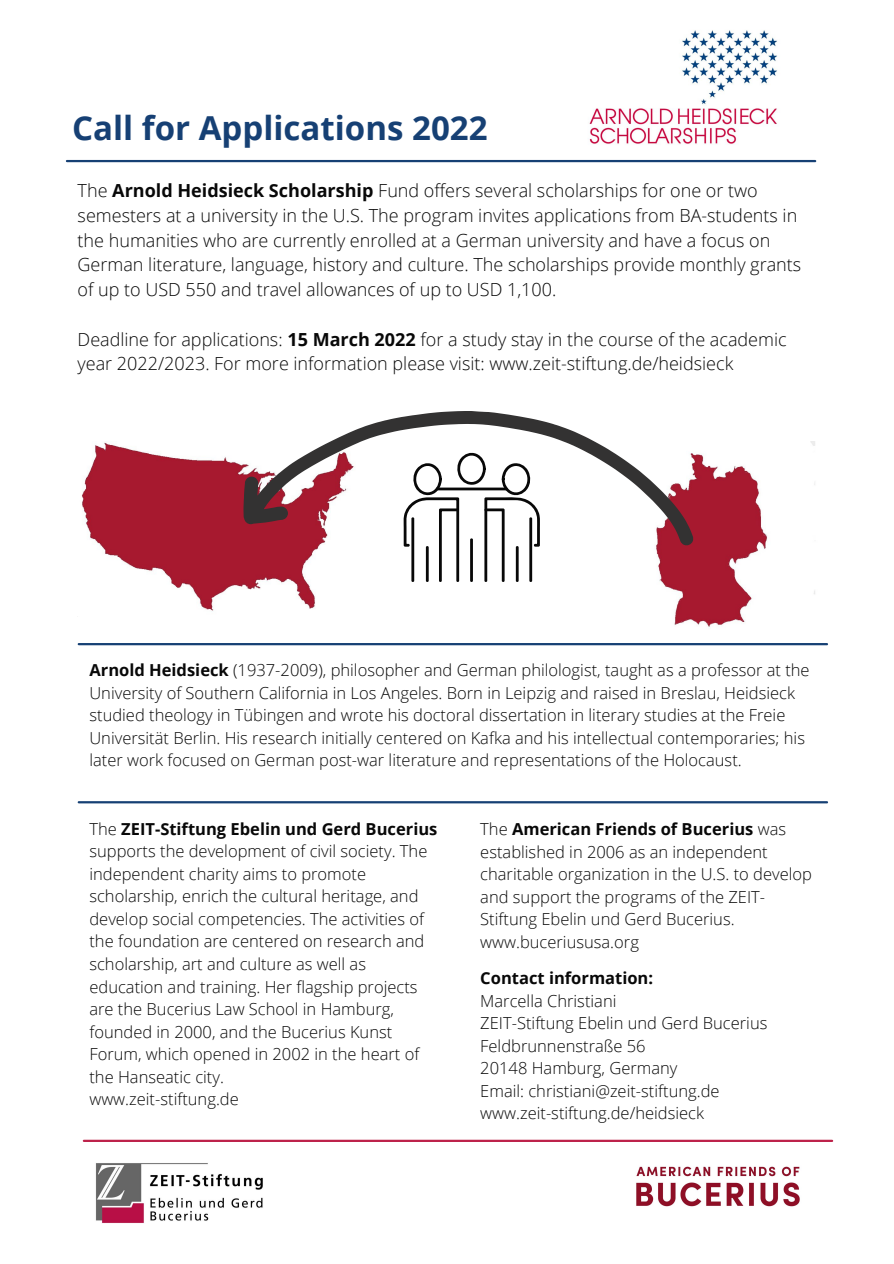
<style>
.page{position:relative;width:894px;height:1264px;background:#fff}
.page>*{position:absolute;margin:0;border:0;box-sizing:border-box;transform-origin:0 0}
.t1{font:700 33px "Open Sans";color:#164074}
.t2{font:300 18px/24.8px "Open Sans";color:#080808}
.t3{font:300 16.5px/22.5px "Open Sans";color:#080808}
.t4{font:700 16.5px "Open Sans";color:#080808}
.s1{font-weight:700}
</style>
<div class="page">
<img style="left:95px;top:1163px;width:168px;height:60px">
<img style="left:636px;top:1166px;width:164px;height:41px">
<img style="left:82px;top:442px;width:238px;height:169px">
<img style="left:656px;top:441px;width:159px;height:186px">
<svg style="left:242px;top:411px;width:455px;height:135px"></svg>
<img style="left:589px;top:30px;width:188px;height:115px">
<hr style="left:67px;top:160px;width:748px;height:2px;background:#164074">
<hr style="left:79px;top:643px;width:747px;height:2px;background:#164074">
<hr style="left:79px;top:801px;width:747px;height:2px;background:#164074">
<hr style="left:84px;top:1139px;width:747px;height:2px;background:#bd224a">
<svg style="left:403px;top:451px;width:137px;height:131px"></svg>
<hr style="left:515px;top:546px;width:3px;height:36px;background:#080808;border-radius:2px">
<p class="t1" style="left:72px;top:105px;width:417px">Call for Applications 2022</p>
<p class="t2" style="left:78px;top:178px;width:725px">The <span class="s1">Arnold Heidsieck Scholarship</span> Fund offers several scholarships for one or two semesters at a university in the U.S. The program invites applications from BA-students in the humanities who are currently enrolled at a German university and have a focus on German literature, language, history and culture. The scholarships provide monthly grants of up to USD 550 and travel allowances of up to USD 1,100.</p>
<p class="t2" style="left:78px;top:326px;width:710px">Deadline for applications: <span class="s1">15 March 2022</span> for a study stay in the course of the academic year 2022/2023. For more information please visit: www.zeit-stiftung.de/heidsieck</p>
<p class="t3" style="left:89px;top:658px;width:721px"><span class="s1">Arnold Heidsieck</span> (1937-2009), philosopher and German philologist, taught as a professor at the University of Southern California in Los Angeles. Born in Leipzig and raised in Breslau, Heidsieck studied theology in Tübingen and wrote his doctoral dissertation in literary studies at the Freie Universität Berlin. His research initially centered on Kafka and his intellectual contemporaries; his later work focused on German post-war literature and representations of the Holocaust.</p>
<p class="t3" style="left:89px;top:817px;width:349px">The <span class="s1">ZEIT-Stiftung Ebelin und Gerd Bucerius </span>supports the development of civil society. The independent charity aims to promote scholarship, enrich the cultural heritage, and develop social competencies. The activities of the foundation are centered on research and scholarship, art and culture as well as education and training. Her flagship projects are the Bucerius Law School in Hamburg, founded in 2000, and the Bucerius Kunst Forum, which opened in 2002 in the heart of the Hanseatic city.</p>
<p class="t3" style="left:89px;top:1087px;width:151px">www.zeit-stiftung.de</p>
<p class="t3" style="left:480px;top:817px;width:333px">The <span class="s1">American Friends of Bucerius</span> was established in 2006 as an independent charitable organization in the U.S. to develop and support the programs of the ZEIT-Stiftung Ebelin und Gerd Bucerius.</p>
<p class="t3" style="left:480px;top:930px;width:160px">www.buceriususa.org</p>
<p class="t4" style="left:480px;top:966px;width:174px">Contact information:</p>
<p class="t3" style="left:480px;top:988px;width:138px">Marcella Christiani</p>
<p class="t3" style="left:480px;top:1011px;width:288px">ZEIT-Stiftung Ebelin und Gerd Bucerius</p>
<p class="t3" style="left:480px;top:1034px;width:167px">Feldbrunnenstraße 56</p>
<p class="t3" style="left:480px;top:1056px;width:199px">20148 Hamburg, Germany</p>
<p class="t3" style="left:480px;top:1079px;width:241px">Email: christiani@zeit-stiftung.de</p>
<p class="t3" style="left:480px;top:1101px;width:225px">www.zeit-stiftung.de/heidsieck</p>
</div>
